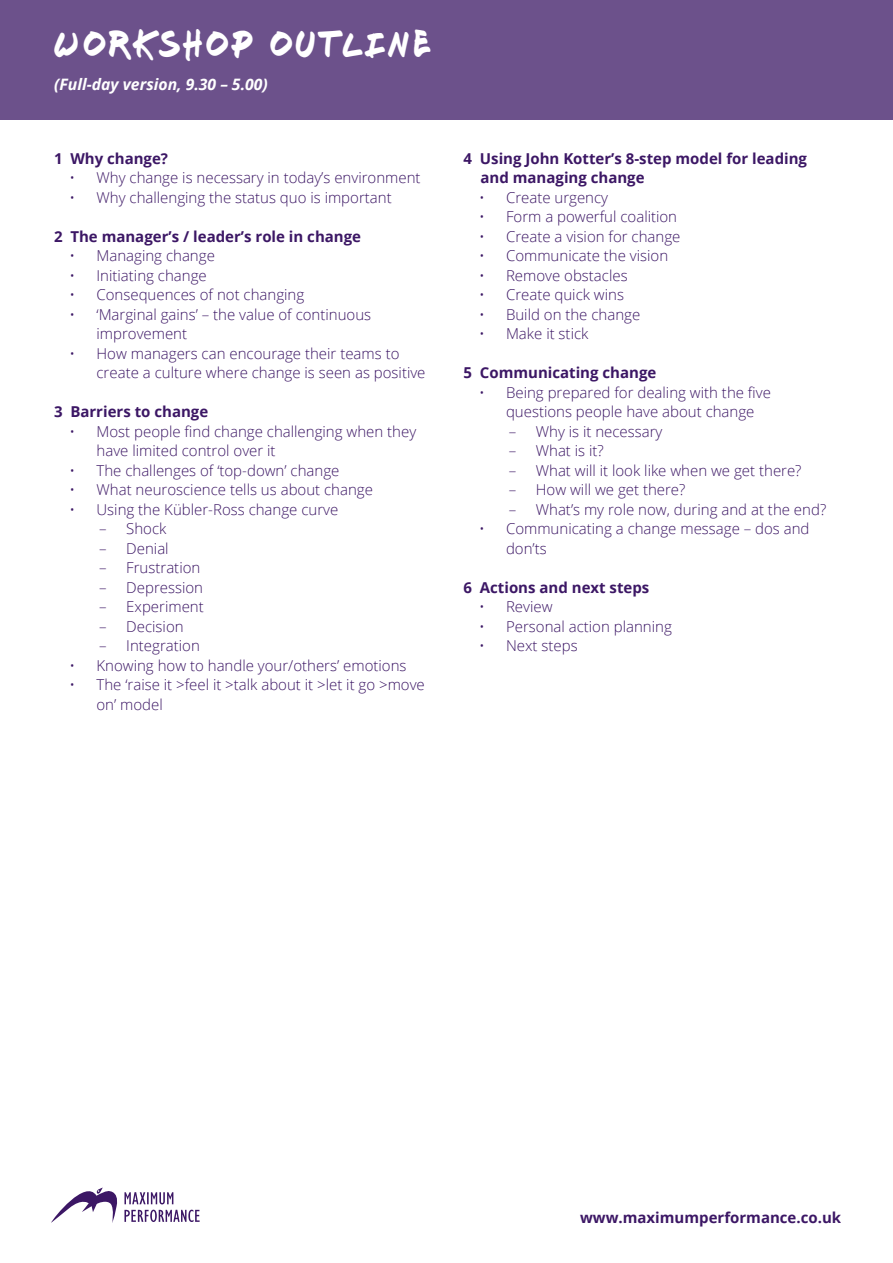
<style>
.page{position:relative;width:893px;height:1263px;background:#fff}
.page>*{position:absolute;margin:0;border:0;box-sizing:border-box;transform-origin:0 0}
.t1{font:37.5px "Fresh Marker";letter-spacing:.185em;color:#fff}
.t2{font:italic 700 15.75px "Open Sans";color:#fff}
.t3{font:300 15px/19.5px "Open Sans";color:#3c1765}
.t4{font:700 15px/19.5px "Open Sans";color:#3c1765}
</style>
<div class="page">
<svg style="left:124px;top:1192px;width:49px;height:12px"></svg>
<svg style="left:124px;top:1210px;width:76px;height:12px"></svg>
<svg style="left:51px;top:1187px;width:67px;height:36px"></svg>
<div style="left:0;top:0;width:893px;height:119px;background:#6c518b"></div>
<h1 class="t1" style="left:54px;top:28px;width:377px">WORKSHOP OUTLINE</h1>
<p class="t2" style="left:54px;top:74px;width:215px">(Full-day version, 9.30 – 5.00)</p>
<p class="t4" style="left:54px;top:148px;width:116px">1 Why change?</p>
<p class="t3" style="left:70px;top:168px;width:353px">• Why change is necessary in today’s environment</p>
<p class="t3" style="left:70px;top:187px;width:324px">• Why challenging the status quo is important</p>
<p class="t4" style="left:54px;top:226px;width:309px">2 The manager’s / leader’s role in change</p>
<p class="t3" style="left:70px;top:246px;width:147px">• Managing change</p>
<p class="t3" style="left:70px;top:265px;width:139px">• Initiating change</p>
<p class="t3" style="left:70px;top:285px;width:236px">• Consequences of not changing</p>
<p class="t3" style="left:97px;top:304px;width:276px;text-indent:-27px">• ‘Marginal gains’ – the value of continuous improvement</p>
<p class="t3" style="left:97px;top:343px;width:330px;text-indent:-27px">• How managers can encourage their teams to create a culture where change is seen as positive</p>
<p class="t4" style="left:54px;top:402px;width:156px">3 Barriers to change</p>
<p class="t3" style="left:97px;top:421px;width:321px;text-indent:-27px">• Most people find change challenging when they have limited control over it</p>
<p class="t3" style="left:70px;top:460px;width:271px">• The challenges of ‘top-down’ change</p>
<p class="t3" style="left:70px;top:480px;width:305px">• What neuroscience tells us about change</p>
<p class="t3" style="left:70px;top:499px;width:270px">• Using the Kübler-Ross change curve</p>
<p class="t3" style="left:99px;top:519px;width:69px">– Shock</p>
<p class="t3" style="left:99px;top:538px;width:71px">– Denial</p>
<p class="t3" style="left:99px;top:558px;width:103px">– Frustration</p>
<p class="t3" style="left:99px;top:577px;width:105px">– Depression</p>
<p class="t3" style="left:99px;top:597px;width:106px">– Experiment</p>
<p class="t3" style="left:99px;top:616px;width:86px">– Decision</p>
<p class="t3" style="left:99px;top:636px;width:102px">– Integration</p>
<p class="t3" style="left:70px;top:655px;width:338px">• Knowing how to handle your/others’ emotions</p>
<p class="t3" style="left:97px;top:675px;width:330px;text-indent:-27px">• The ‘raise it &gt;feel it &gt;talk about it &gt;let it go &gt;move on’ model</p>
<p class="t4" style="left:480px;top:148px;width:328px;text-indent:-17px">4 Using John Kotter’s 8-step model for leading and managing change</p>
<p class="t3" style="left:479px;top:187px;width:131px">• Create urgency</p>
<p class="t3" style="left:479px;top:207px;width:200px">• Form a powerful coalition</p>
<p class="t3" style="left:479px;top:226px;width:203px">• Create a vision for change</p>
<p class="t3" style="left:479px;top:246px;width:191px">• Communicate the vision</p>
<p class="t3" style="left:479px;top:265px;width:150px">• Remove obstacles</p>
<p class="t3" style="left:479px;top:285px;width:147px">• Create quick wins</p>
<p class="t3" style="left:479px;top:304px;width:163px">• Build on the change</p>
<p class="t3" style="left:479px;top:324px;width:111px">• Make it stick</p>
<p class="t4" style="left:463px;top:363px;width:194px">5 Communicating change</p>
<p class="t3" style="left:506px;top:382px;width:266px;text-indent:-27px">• Being prepared for dealing with the five questions people have about change</p>
<p class="t3" style="left:509px;top:421px;width:155px">– Why is it necessary</p>
<p class="t3" style="left:509px;top:441px;width:97px">– What is it?</p>
<p class="t3" style="left:509px;top:460px;width:294px">– What will it look like when we get there?</p>
<p class="t3" style="left:509px;top:480px;width:178px">– How will we get there?</p>
<p class="t3" style="left:509px;top:499px;width:319px">– What’s my role now, during and at the end?</p>
<p class="t3" style="left:506px;top:519px;width:305px;text-indent:-27px">• Communicating a change message – dos and don’ts</p>
<p class="t4" style="left:463px;top:577px;width:187px">6 Actions and next steps</p>
<p class="t3" style="left:479px;top:597px;width:75px">• Review</p>
<p class="t3" style="left:479px;top:616px;width:194px">• Personal action planning</p>
<p class="t3" style="left:479px;top:636px;width:100px">• Next steps</p>
<p class="t4" style="left:580px;top:1207px;width:263px">www.maximumperformance.co.uk</p>
</div>
